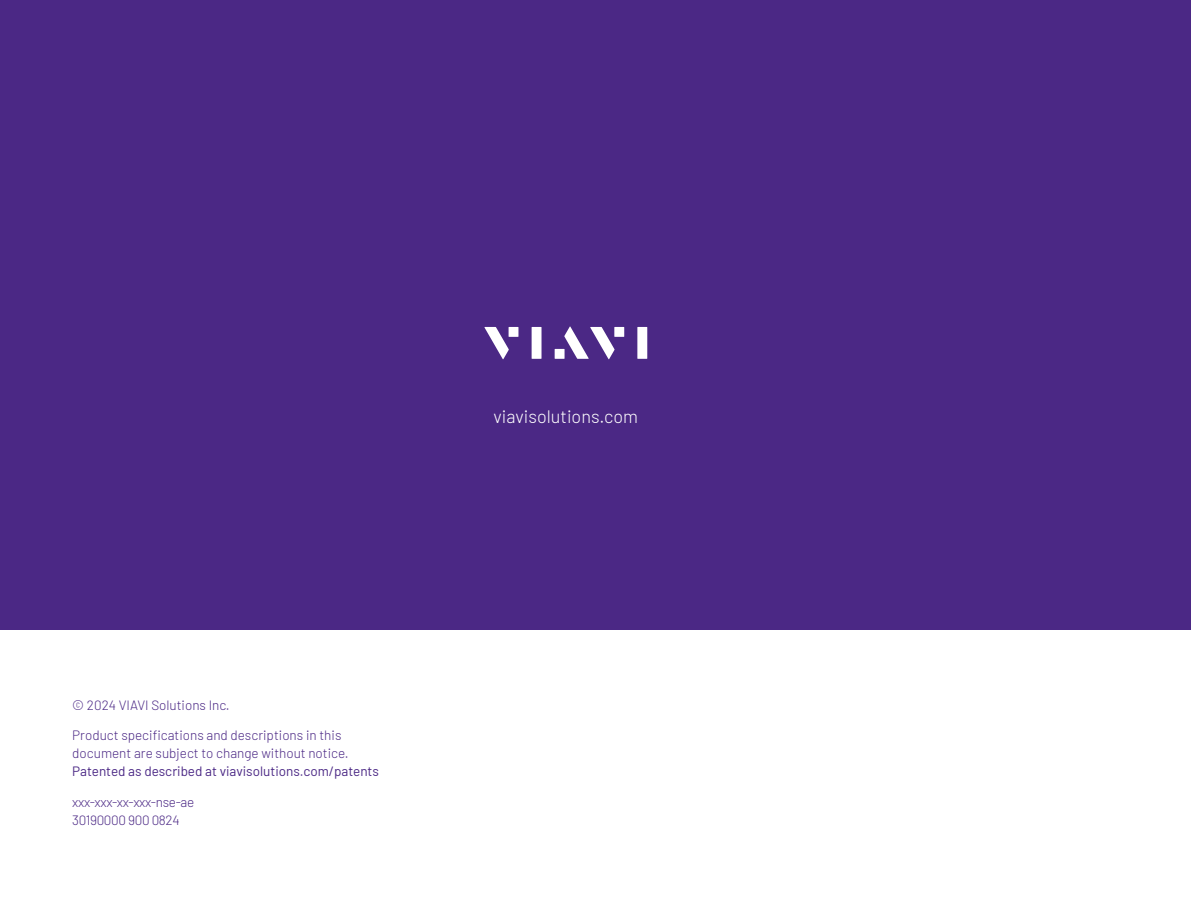
<style>
.page{position:relative;width:1191px;height:919px;background:#fff}
.page>*{position:absolute;margin:0;border:0;box-sizing:border-box;transform-origin:0 0}
.t1{font:300 18px "Barlow";color:#fff}
.t2{font:300 13.5px/18px "Barlow";color:#4b2885}
.t3{font:13.5px "Barlow";color:#4b2885}
.t4{font:300 13.5px/18px "Barlow";letter-spacing:-.025em;color:#4b2885}
</style>
<div class="page">
<div style="left:0;top:0;width:1191px;height:629px;background:#4b2885"></div>
<svg style="left:484px;top:327px;width:25px;height:32px"></svg>
<div style="left:508px;top:327px;width:10px;height:10px;background:#fff"></div>
<div style="left:531px;top:327px;width:10px;height:32px;background:#fff"></div>
<div style="left:614px;top:327px;width:10px;height:10px;background:#fff"></div>
<div style="left:637px;top:327px;width:10px;height:32px;background:#fff"></div>
<svg style="left:564px;top:326px;width:50px;height:33px"></svg>
<div style="left:554px;top:349px;width:10px;height:10px;background:#fff"></div>
<p class="t2" style="left:72px;top:694px;width:159px">© 2024 VIAVI Solutions Inc.</p>
<p class="t2" style="left:72px;top:725px;width:278px">Product specifications and descriptions in this document are subject to change without notice.</p>
<p class="t3" style="left:72px;top:761px;width:308px">Patented as described at viavisolutions.com/patents</p>
<p class="t4" style="left:72px;top:792px;width:123px">xxx-xxx-xx-xxx-nse-ae<br>30190000 900 0824</p>
<h1 class="t1" style="left:493px;top:404px;width:146px">viavisolutions.com</h1>
</div>
